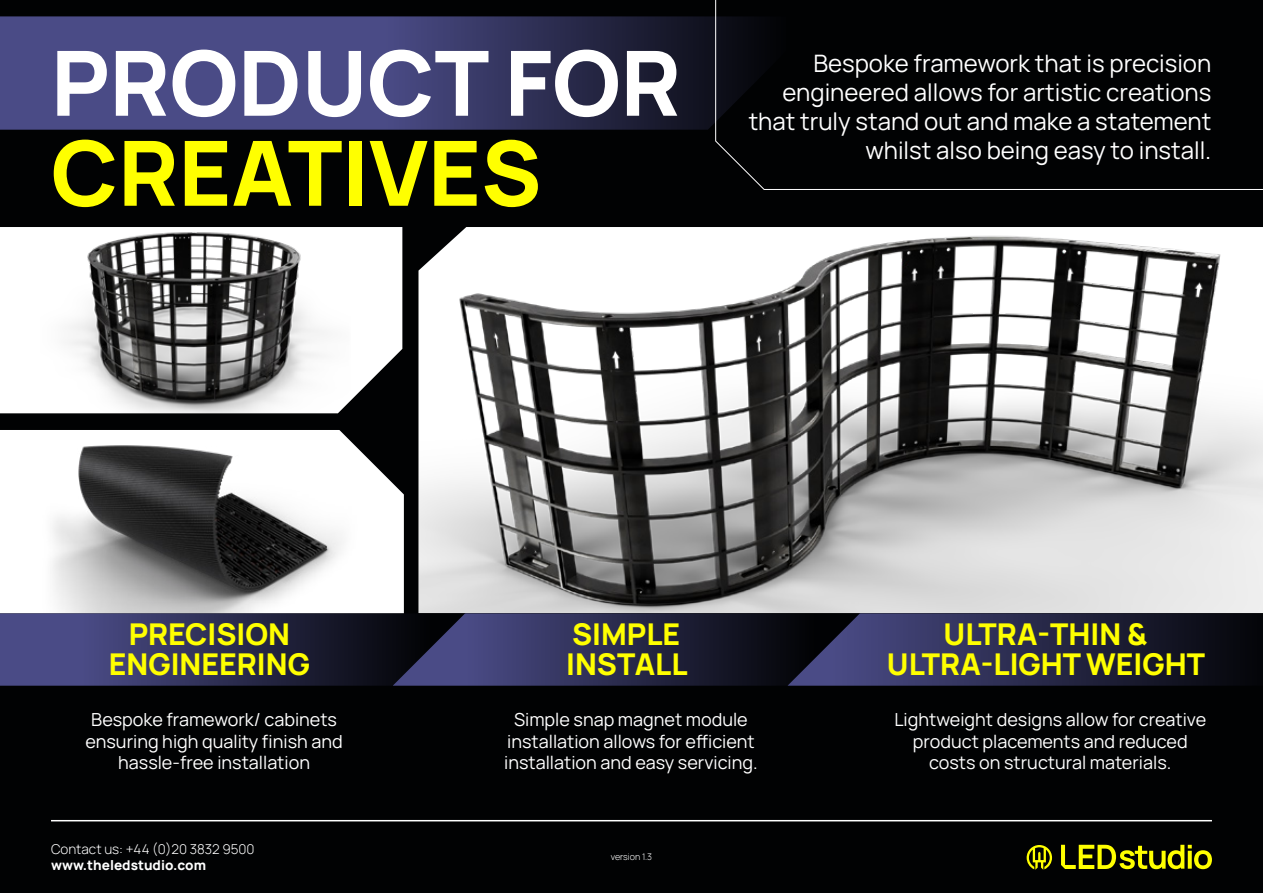
<style>
.page{position:relative;width:1263px;height:893px;background:#010203}
.page>*{position:absolute;margin:0;border:0;box-sizing:border-box;transform-origin:0 0}
.t1{font:800 90px "Manrope";color:#fff}
.t2{font:800 90px "Manrope";color:#ff0}
.t3{font:800 30px/30px "Manrope";color:#ff0;text-align:center}
.t4{font:24px/28.8px "Manrope";color:#fff;text-align:right}
.t5{font:18px/21.6px "Manrope";color:#fff;text-align:center}
.t6{font:300 13.5px "Manrope";color:#fff}
.t7{font:800 13.5px "Manrope";color:#fff}
.t8{font:300 9px "Manrope";color:#fff}
</style>
<div class="page">
<hr style="left:51px;top:820px;width:1161px;height:1px;background:#fff">
<svg style="left:1027px;top:845px;width:25px;height:25px"></svg>
<svg style="left:1061px;top:845px;width:151px;height:24px"></svg>
<svg style="left:0;top:16px;width:715px;height:114px;background:#3c3d6d"></svg>
<svg style="left:715px;top:0;width:548px;height:190px"></svg>
<img style="left:0;top:227px;width:402px;height:186px">
<img style="left:418px;top:227px;width:845px;height:386px">
<img style="left:0;top:430px;width:404px;height:183px">
<svg style="left:0;top:613px;width:1263px;height:73px;background:#292a4b"></svg>
<h1 class="t1" style="left:51px;top:20px;width:631px">PRODUCT FOR</h1>
<h1 class="t2" style="left:51px;top:110px;width:492px">CREATIVES</h1>
<h3 class="t4" style="left:749px;top:48px;width:464px">Bespoke framework that is precision engineered allows for artistic creations that truly stand out and make a statement whilst also being easy to install.</h3>
<h2 class="t3" style="left:109px;top:618px;width:203px">PRECISION<br>ENGINEERING</h2>
<h2 class="t3" style="left:566px;top:618px;width:123px;text-align:left">SIMPLE<br>INSTALL</h2>
<h2 class="t3" style="left:887px;top:618px;width:320px">ULTRA-THIN &amp;<br>ULTRA-LIGHT WEIGHT</h2>
<p class="t5" style="left:86px;top:708px;width:259px">Bespoke framework/ cabinets ensuring high quality finish and hassle-free installation</p>
<p class="t5" style="left:504px;top:708px;width:255px">Simple snap magnet module installation allows for efficient installation and easy servicing.</p>
<p class="t5" style="left:894px;top:708px;width:313px">Lightweight designs allow for creative product placements and reduced costs on structural materials.</p>
<p class="t6" style="left:51px;top:840px;width:205px">Contact us: +44 (0)20 3832 9500</p>
<p class="t7" style="left:51px;top:855px;width:157px">www.theledstudio.com</p>
<p class="t8" style="left:611px;top:850px;width:43px">version 1.3</p>
</div>
